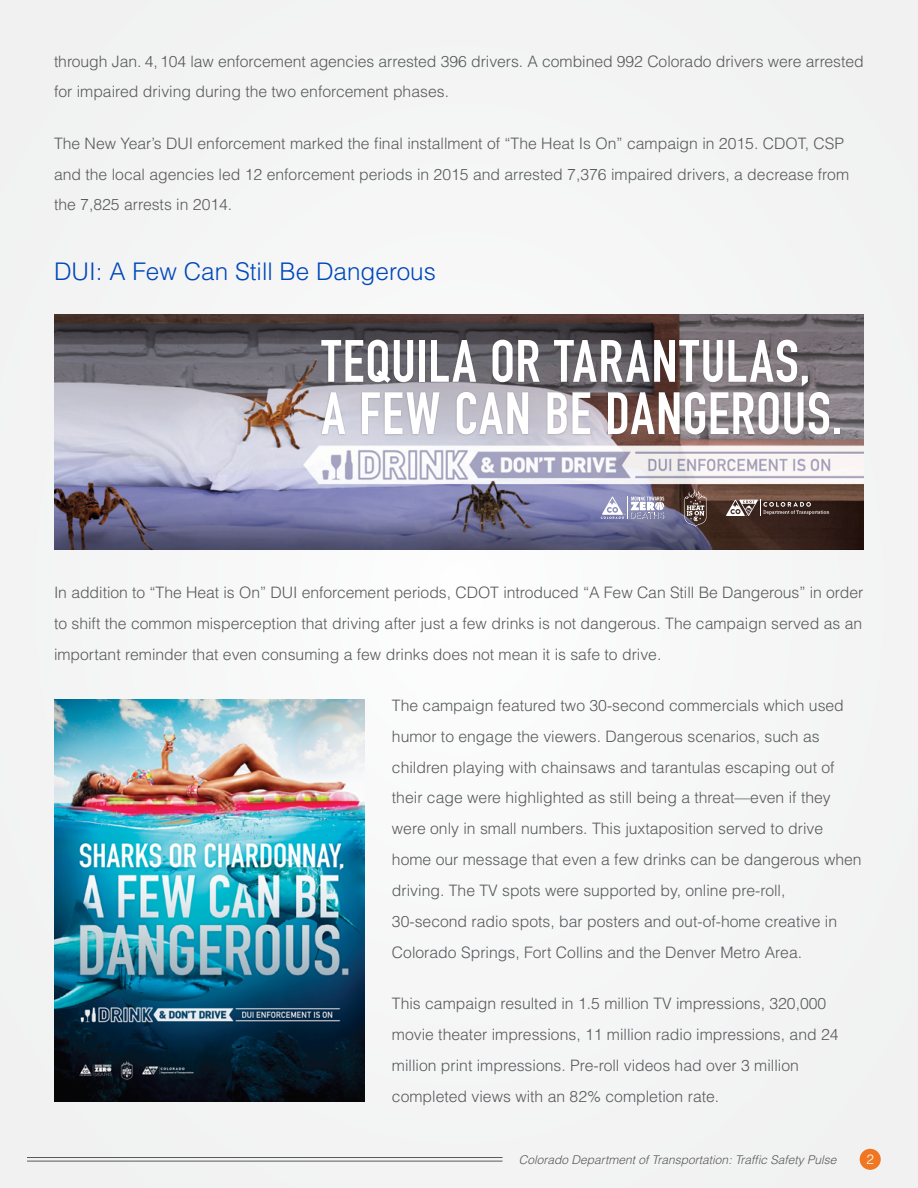
<style>
.page{position:relative;width:918px;height:1188px;background:#f4f4f4}
.page>*{position:absolute;margin:0;border:0;box-sizing:border-box;transform-origin:0 0}
.t1{font:700 58.65px/52.2px "DIN Condensed";letter-spacing:.015em;color:#fff}
.t2{font:300 24.3px "Helvetica";color:#0047ba}
.t3{font:300 15.75px/30.9px "Helvetica";color:#58595b}
.t4{font:300 13.5px "Helvetica";color:#fff}
.t5{font:italic 300 12px "Helvetica";color:#58595b}
.t6{font:100 condensed 9.15px "Helvetica Neue LT Std";color:#939598}
.s1{font-weight:400;color:#079bd7}
.s2{color:#231f20}
.s3{font-weight:400}
</style>
<div class="page">
<div style="left:860px;top:1149px;width:21px;height:21px;background:#ef7622;border-radius:50%"></div>
<hr style="left:27px;top:1161px;width:476px;height:1px;background:#58595b">
<hr style="left:27px;top:1157px;width:476px;height:1px;background:#58595b">
<img style="left:54px;top:314px;width:810px;height:235px">
<div style="left:319px;top:338px;width:523px;height:98px;background:#231f20;opacity:.25"></div>
<svg style="left:685px;top:489px;width:21px;height:38px"></svg>
<svg style="left:726px;top:500px;width:103px;height:16px;background:#675752"></svg>
<svg style="left:601px;top:497px;width:63px;height:22px"></svg>
<img style="left:54px;top:700px;width:311px;height:402px">
<p class="t3" style="left:54px;top:45px;width:811px">through Jan. 4, 104 law enforcement agencies arrested 396 drivers. A combined 992 Colorado drivers were arrested for impaired driving during the two enforcement phases.</p>
<p class="t3" style="left:54px;top:127px;width:797px">The New Year’s DUI enforcement marked the final installment of “The Heat Is On” campaign in 2015. CDOT, CSP and the local agencies led 12 enforcement periods in 2015 and arrested 7,376 impaired drivers, a decrease from the 7,825 arrests in 2014.</p>
<h2 class="t2" style="left:54px;top:256px;width:383px">DUI: A Few Can Still Be Dangerous</h2>
<h1 class="t1" style="left:321px;top:336px;width:522px">TEQUILA OR TARANTULAS,<br>A FEW CAN BE DANGEROUS.</h1>
<p class="t6" style="left:112px;top:583px;width:397px"><span class="s1">JOB TYPE:</span> <span class="s2">Mechanical Rd 1</span> <span class="s3">//</span> <span class="s1">ROUTING:</span> <span class="s2">CD</span>_______ <span class="s2">AD</span>_______ <span class="s2">PD</span>_______ <span class="s2">CW</span>_______ <span class="s2">AS</span>_______ <span class="s2">TC</span>_______</p>
<p class="t3" style="left:54px;top:577px;width:811px;text-align:justify">In addition to “The Heat is On” DUI enforcement periods, CDOT introduced “A Few Can Still Be Dangerous” in order to shift the common misperception that driving after just a few drinks is not dangerous. The campaign served as an important reminder that even consuming a few drinks does not mean it is safe to drive.</p>
<p class="t3" style="left:392px;top:690px;width:471px">The campaign featured two 30-second commercials which used humor to engage the viewers. Dangerous scenarios, such as children playing with chainsaws and tarantulas escaping out of their cage were highlighted as still being a threat—even if they were only in small numbers. This juxtaposition served to drive home our message that even a few drinks can be dangerous when driving. The TV spots were supported by, online pre-roll, 30-second radio spots, bar posters and out-of-home creative in Colorado Springs, Fort Collins and the Denver Metro Area.</p>
<p class="t3" style="left:392px;top:988px;width:448px">This campaign resulted in 1.5 million TV impressions, 320,000 movie theater impressions, 11 million radio impressions, and 24 million print impressions. Pre-roll videos had over 3 million completed views with an 82% completion rate.</p>
<p class="t5" style="left:519px;top:1152px;width:319px">Colorado Department of Transportation: Traffic Safety Pulse</p>
<p class="t4" style="left:866px;top:1151px;width:9px">2</p>
</div>
